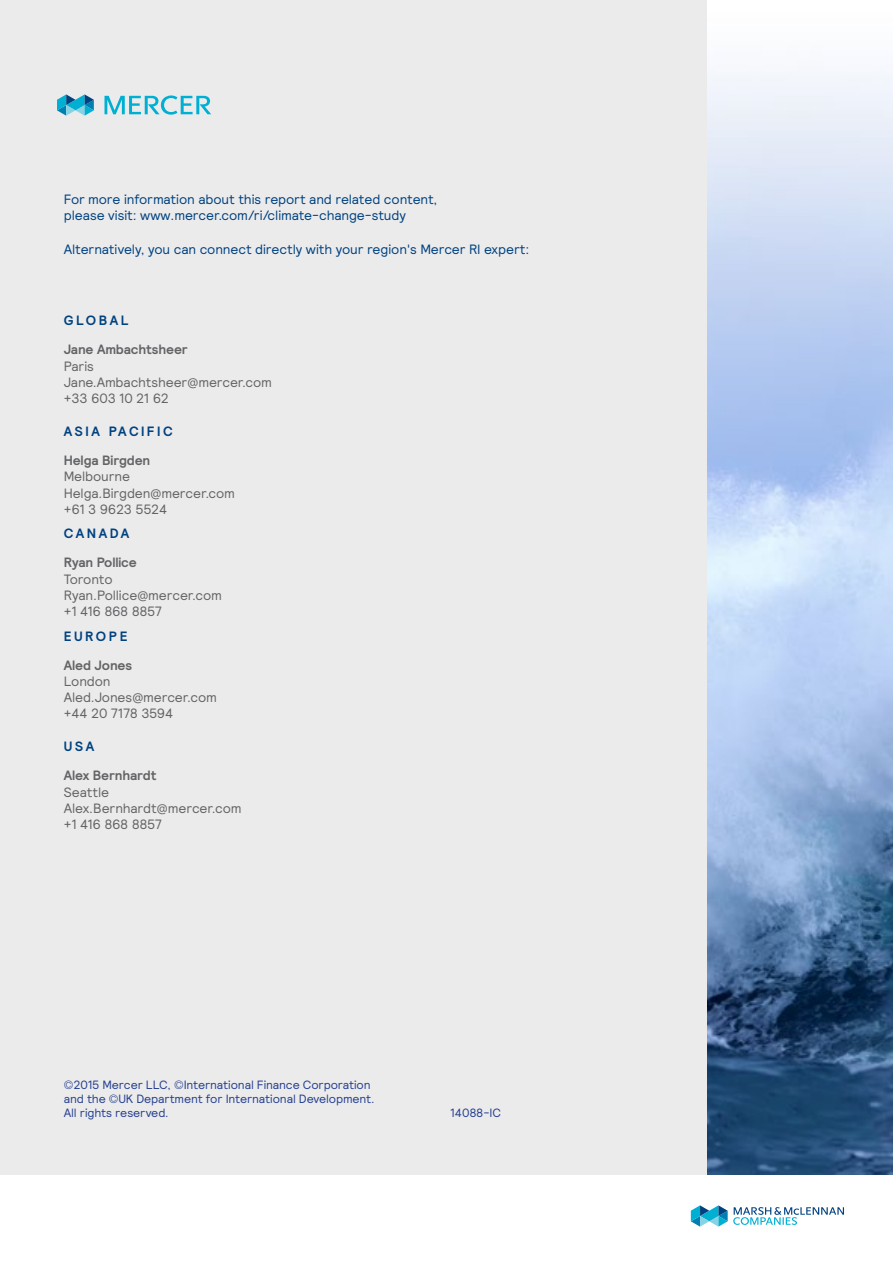
<style>
.page{position:relative;width:893px;height:1263px;background:#ebebec}
.page>*{position:absolute;margin:0;border:0;box-sizing:border-box;transform-origin:0 0}
.t1{font:13.5px/16.2px "Relative";letter-spacing:-.01em;color:#636466}
.t2{font:13.5px/16.2px "Relative";letter-spacing:-.01em;color:#004280}
.t3{font:700 13.5px "Relative";letter-spacing:-.01em;color:#636466}
.t4{font:700 13.5px "Relative";letter-spacing:.19em;color:#004280}
.t5{font:12px/14.4px "Relative";letter-spacing:-.01em;color:#25408f}
</style>
<div class="page">
<svg style="left:57px;top:94px;width:37px;height:22px"></svg>
<svg style="left:105px;top:95px;width:106px;height:20px"></svg>
<img style="left:707px;top:0;width:186px;height:1175px">
<div style="left:0;top:1175px;width:893px;height:88px;background:#fff"></div>
<svg style="left:691px;top:1205px;width:153px;height:21px"></svg>
<p class="t2" style="left:64px;top:191px;width:375px">For more information about this report and related content, please visit: www.mercer.com/ri/climate-change-study</p>
<p class="t2" style="left:64px;top:240px;width:467px">Alternatively, you can connect directly with your region's Mercer RI expert:</p>
<p class="t4" style="left:64px;top:312px;width:66px">GLOBAL</p>
<p class="t3" style="left:64px;top:341px;width:125px">Jane Ambachtsheer</p>
<p class="t1" style="left:64px;top:357px;width:210px">Paris<br>Jane.Ambachtsheer@mercer.com +33 603 10 21 62</p>
<p class="t4" style="left:64px;top:423px;width:110px">ASIA PACIFIC</p>
<p class="t3" style="left:64px;top:451px;width:88px">Helga Birgden</p>
<p class="t1" style="left:64px;top:468px;width:173px">Melbourne<br>Helga.Birgden@mercer.com +61 3 9623 5524</p>
<p class="t4" style="left:64px;top:525px;width:67px">CANADA</p>
<p class="t3" style="left:64px;top:554px;width:75px">Ryan Pollice</p>
<p class="t1" style="left:64px;top:570px;width:160px">Toronto<br>Ryan.Pollice@mercer.com +1 416 868 8857</p>
<p class="t4" style="left:64px;top:627px;width:65px">EUROPE</p>
<p class="t3" style="left:64px;top:656px;width:70px">Aled Jones</p>
<p class="t1" style="left:64px;top:672px;width:155px">London<br>Aled.Jones@mercer.com +44 20 7178 3594</p>
<p class="t4" style="left:64px;top:738px;width:32px">USA</p>
<p class="t3" style="left:64px;top:767px;width:94px">Alex Bernhardt</p>
<p class="t1" style="left:64px;top:783px;width:179px">Seattle<br>Alex.Bernhardt@mercer.com +1 416 868 8857</p>
<p class="t5" style="left:64px;top:1077px;width:312px">©2015 Mercer LLC, ©International Finance Corporation and the ©UK Department for International Development.<br>All rights reserved.</p>
<p class="t5" style="left:450px;top:1105px;width:52px">14088-IC</p>
</div>
